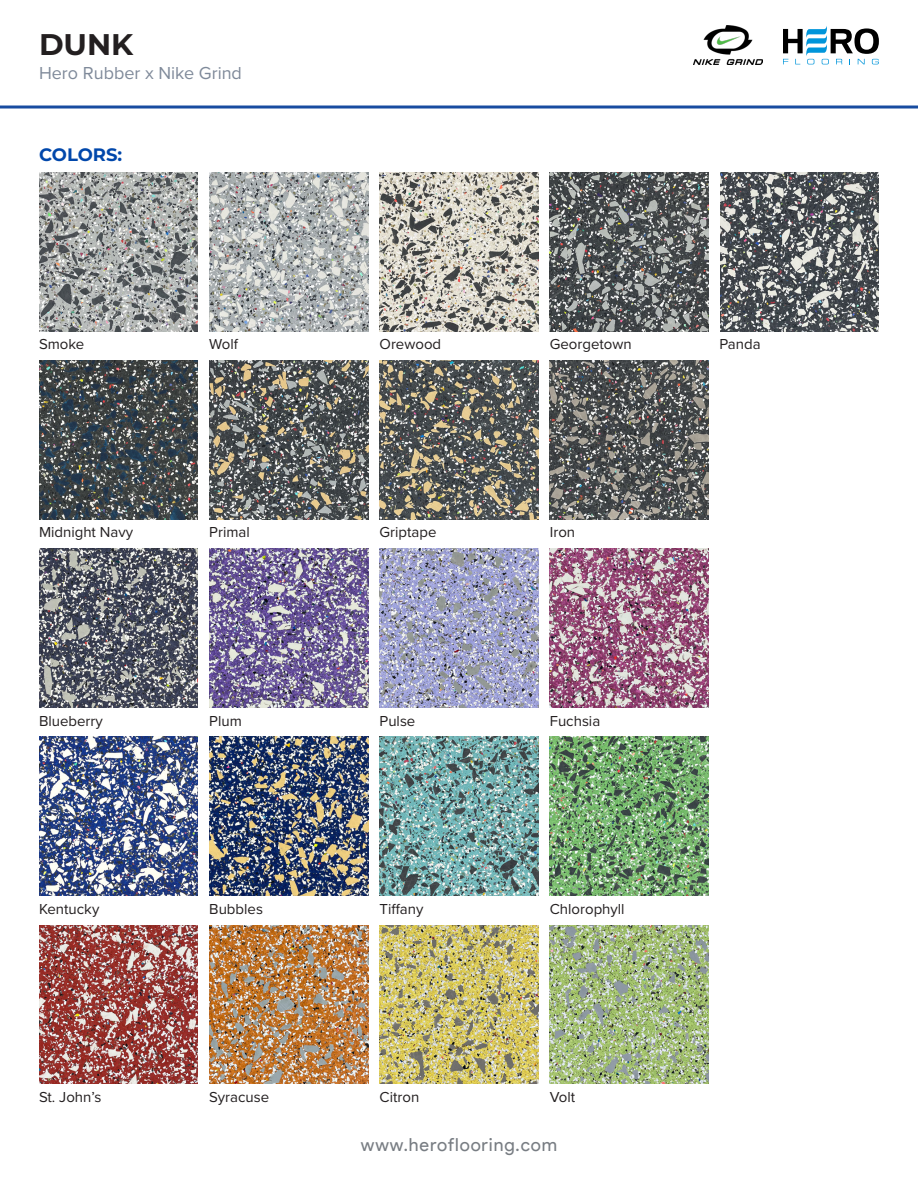
<style>
.page{position:relative;width:918px;height:1188px;background:#fff}
.page>*{position:absolute;margin:0;border:0;box-sizing:border-box;transform-origin:0 0}
.t1{font:700 29.85px "Montserrat";color:#231f20}
.t2{font:18px "Product Sans";letter-spacing:.05em;color:#787d83}
.t3{font:18px "Proxima Nova";color:#7f8a9a}
.Tile_Name{font:700 18px "Montserrat";color:#0047ab}
.t4{font:15px "Proxima Nova";color:#231f20}
</style>
<div class="page">
<svg style="left:783px;top:26px;width:96px;height:38px"></svg>
<hr style="left:0;top:106px;width:918px;height:3px;background:#184ca0">
<img style="left:693px;top:26px;width:70px;height:38px">
<img style="left:39px;top:173px;width:159px;height:158px">
<img style="left:39px;top:361px;width:159px;height:159px">
<img style="left:39px;top:549px;width:159px;height:159px">
<img style="left:39px;top:737px;width:159px;height:159px">
<img style="left:39px;top:925px;width:159px;height:159px">
<img style="left:380px;top:173px;width:158px;height:158px">
<img style="left:380px;top:361px;width:158px;height:159px">
<img style="left:380px;top:549px;width:158px;height:159px">
<img style="left:380px;top:737px;width:158px;height:159px">
<img style="left:380px;top:925px;width:158px;height:159px">
<img style="left:209px;top:173px;width:159px;height:158px">
<img style="left:209px;top:361px;width:159px;height:159px">
<img style="left:209px;top:549px;width:159px;height:159px">
<img style="left:209px;top:737px;width:159px;height:159px">
<img style="left:209px;top:925px;width:159px;height:159px">
<img style="left:550px;top:173px;width:159px;height:158px">
<img style="left:550px;top:361px;width:159px;height:159px">
<img style="left:550px;top:549px;width:159px;height:159px">
<img style="left:550px;top:737px;width:159px;height:159px">
<img style="left:550px;top:925px;width:159px;height:159px">
<img style="left:720px;top:173px;width:159px;height:158px">
<h1 class="t1" style="left:39px;top:22px;width:96px">DUNK</h1>
<p class="t3" style="left:39px;top:59px;width:205px">Hero Rubber x Nike Grind</p>
<p class="Tile_Name" style="left:39px;top:141px;width:85px">COLORS:</p>
<p class="t4" style="left:39px;top:333px;width:47px">Smoke</p>
<p class="t4" style="left:209px;top:333px;width:30px">Wolf</p>
<p class="t4" style="left:380px;top:333px;width:63px">Orewood</p>
<p class="t4" style="left:550px;top:333px;width:83px">Georgetown</p>
<p class="t4" style="left:719px;top:333px;width:43px">Panda</p>
<p class="t4" style="left:39px;top:521px;width:96px">Midnight Navy</p>
<p class="t4" style="left:209px;top:521px;width:42px">Primal</p>
<p class="t4" style="left:380px;top:521px;width:58px">Griptape</p>
<p class="t4" style="left:550px;top:521px;width:27px">Iron</p>
<p class="t4" style="left:39px;top:709px;width:65px">Blueberry</p>
<p class="t4" style="left:209px;top:709px;width:34px">Plum</p>
<p class="t4" style="left:380px;top:709px;width:37px">Pulse</p>
<p class="t4" style="left:550px;top:709px;width:52px">Fuchsia</p>
<p class="t4" style="left:39px;top:897px;width:62px">Kentucky</p>
<p class="t4" style="left:209px;top:897px;width:55px">Bubbles</p>
<p class="t4" style="left:380px;top:897px;width:45px">Tiffany</p>
<p class="t4" style="left:550px;top:897px;width:76px">Chlorophyll</p>
<p class="t4" style="left:39px;top:1086px;width:64px">St. John’s</p>
<p class="t4" style="left:209px;top:1086px;width:62px">Syracuse</p>
<p class="t4" style="left:380px;top:1086px;width:41px">Citron</p>
<p class="t4" style="left:550px;top:1086px;width:27px">Volt</p>
<p class="t2" style="left:361px;top:1135px;width:198px">www.heroflooring.com</p>
</div>
